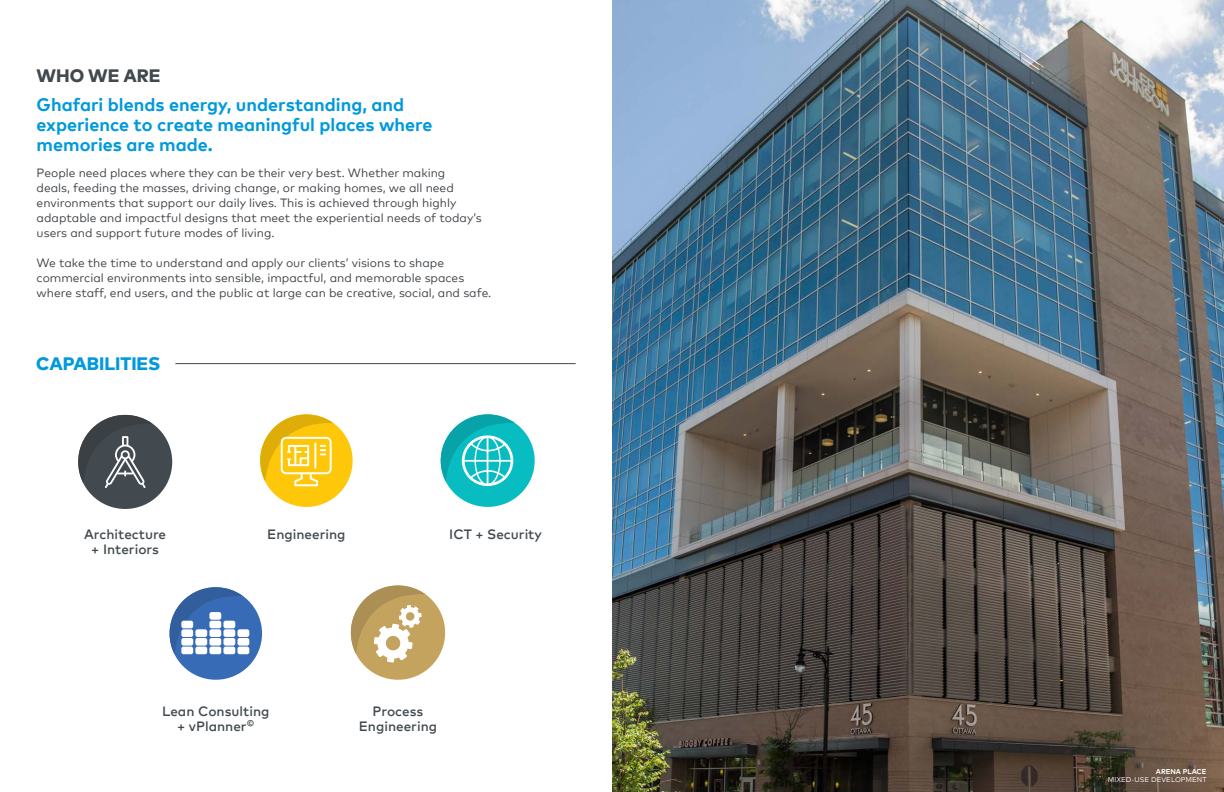
<style>
.page{position:relative;width:1224px;height:792px;background:#fff}
.page>*{position:absolute;margin:0;border:0;box-sizing:border-box;transform-origin:0 0}
.t1{font:700 18px/20px "Mark Offc Pro";color:#0099dc}
.t2{font:800 18px "Mark Offc Pro";color:#0099dc}
.t3{font:800 18px "Mark Offc Pro";color:#41494e}
.t4{font:500 13.5px/15px "Mark Offc Pro";color:#41494e;text-align:center}
.t5{font:12px/15px "Mark Offc Pro";color:#3c4146}
.t6{font:7px "Mark Offc Pro";color:#fff}
.t7{font:700 7px "Mark Offc Pro";color:#fff}
</style>
<div class="page">
<div style="left:170px;top:587px;width:92px;height:93px;background:#386bb5;border-radius:50%"></div>
<svg style="left:170px;top:587px;width:73px;height:68px"></svg>
<div style="left:181px;top:647px;width:12px;height:7px;background:#fff;border-radius:2px"></div>
<div style="left:195px;top:647px;width:12px;height:7px;background:#fff;border-radius:2px"></div>
<div style="left:209px;top:647px;width:12px;height:7px;background:#fff;border-radius:2px"></div>
<div style="left:223px;top:647px;width:12px;height:7px;background:#fff;border-radius:2px"></div>
<div style="left:238px;top:647px;width:11px;height:7px;background:#fff;border-radius:2px"></div>
<div style="left:238px;top:638px;width:11px;height:8px;background:#fff;border-radius:2px"></div>
<div style="left:238px;top:629px;width:11px;height:8px;background:#fff;border-radius:2px"></div>
<div style="left:223px;top:638px;width:12px;height:8px;background:#fff;border-radius:2px"></div>
<div style="left:223px;top:629px;width:12px;height:8px;background:#fff;border-radius:2px"></div>
<div style="left:223px;top:621px;width:12px;height:7px;background:#fff;border-radius:2px"></div>
<div style="left:209px;top:638px;width:12px;height:8px;background:#fff;border-radius:2px"></div>
<div style="left:209px;top:629px;width:12px;height:8px;background:#fff;border-radius:2px"></div>
<div style="left:209px;top:621px;width:12px;height:7px;background:#fff;border-radius:2px"></div>
<div style="left:209px;top:612px;width:12px;height:8px;background:#fff;border-radius:2px"></div>
<div style="left:195px;top:638px;width:12px;height:8px;background:#fff;border-radius:2px"></div>
<div style="left:195px;top:629px;width:12px;height:8px;background:#fff;border-radius:2px"></div>
<div style="left:181px;top:638px;width:12px;height:8px;background:#fff;border-radius:2px"></div>
<div style="left:181px;top:629px;width:12px;height:8px;background:#fff;border-radius:2px"></div>
<div style="left:181px;top:621px;width:12px;height:7px;background:#fff;border-radius:2px"></div>
<div style="left:260px;top:414px;width:93px;height:93px;background:#ffc70a;border-radius:50%"></div>
<svg style="left:260px;top:414px;width:74px;height:72px"></svg>
<div style="left:441px;top:414px;width:94px;height:93px;background:#08bdc2;border-radius:50%"></div>
<svg style="left:441px;top:414px;width:74px;height:72px"></svg>
<hr style="left:462px;top:460px;width:51px;height:2px;background:#fff">
<hr style="left:487px;top:436px;width:1px;height:50px;background:#fff">
<div style="left:78px;top:415px;width:94px;height:94px;background:#424a4f;border-radius:50%"></div>
<svg style="left:78px;top:415px;width:75px;height:73px"></svg>
<div style="left:351px;top:585px;width:94px;height:95px;background:#c4a35e;border-radius:50%"></div>
<svg style="left:351px;top:585px;width:75px;height:78px"></svg>
<hr style="left:175px;top:363px;width:401px;height:1px;background:#41494e">
<img style="left:612px;top:0;width:612px;height:792px">
<p class="t3" style="left:37px;top:62px;width:126px">WHO WE ARE</p>
<p class="t1" style="left:37px;top:93px;width:397px">Ghafari blends energy, understanding, and experience to create meaningful places where memories are made.</p>
<p class="t5" style="left:37px;top:164px;width:447px">People need places where they can be their very best. Whether making deals, feeding the masses, driving change, or making homes, we all need environments that support our daily lives. This is achieved through highly adaptable and impactful designs that meet the experiential needs of today’s users and support future modes of living.</p>
<p class="t5" style="left:37px;top:254px;width:456px">We take the time to understand and apply our clients’ visions to shape commercial environments into sensible, impactful, and memorable spaces where staff, end users, and the public at large can be creative, social, and safe.</p>
<p class="t2" style="left:36px;top:350px;width:126px">CAPABILITIES</p>
<p class="t4" style="left:84px;top:526px;width:83px">Architecture</p>
<p class="t4" style="left:267px;top:526px;width:80px">Engineering</p>
<p class="t4" style="left:449px;top:526px;width:94px">ICT + Security</p>
<p class="t4" style="left:91px;top:541px;width:69px">+ Interiors</p>
<p class="t4" style="left:162px;top:702px;width:109px">Lean Consulting + vPlanner<sup>©</sup></p>
<p class="t4" style="left:359px;top:702px;width:80px">Process<br>Engineering</p>
<p class="t7" style="left:1156px;top:766px;width:52px">ARENA PLACE</p>
<p class="t6" style="left:1108px;top:775px;width:100px">MIXED-USE DEVELOPMENT</p>
</div>
